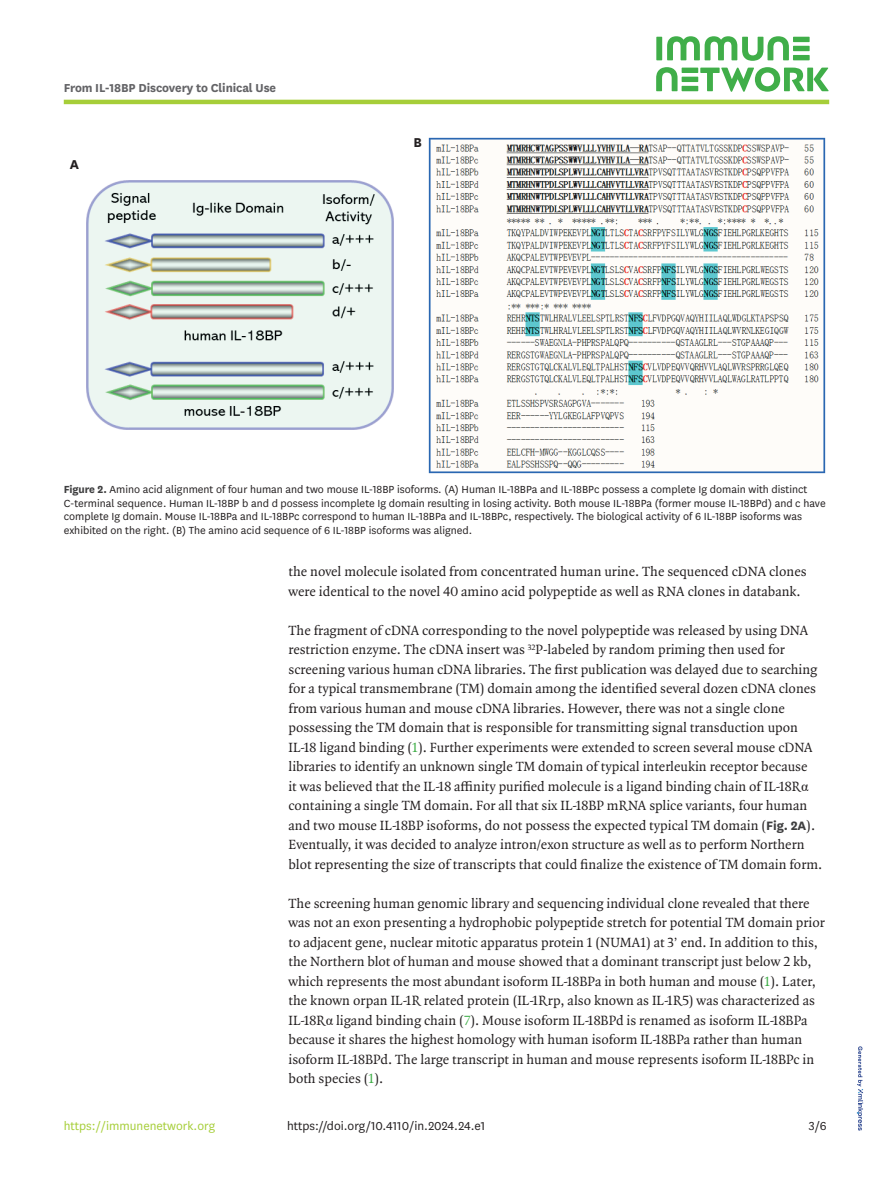
<style>
.page{position:relative;width:893px;height:1191px;background:#fff}
.page>*{position:absolute;margin:0;border:0;box-sizing:border-box;transform-origin:0 0}
.t1{font:700 15px "National";color:#231f20}
.body_p{font:14.25px/19.5px "Quadraat OT";color:#231f20}
.doi_running_footer{font:13.5px "National";color:#231f20}
.alt-title-type{font:700 13.5px "National";letter-spacing:-.01em;color:#636366}
.t2{font:13.5px "National";color:#a6ce39}
.fig_caption{font:12px/13.5px "National";color:#231f20}
.s1{font-weight:700;color:#3e3e3f}
.s2{color:#40ae49}
.s3{font-family:"Times New Roman"}
.s4{font-family:"National";font-weight:700;color:#3e3e3f}
</style>
<div class="page">
<hr style="left:64px;top:100px;width:765px;height:4px;background:#a6ce39">
<svg style="left:857px;top:1046px;width:6px;height:84px"></svg>
<svg style="left:656px;top:36px;width:173px;height:56px"></svg>
<img style="left:86px;top:180px;width:308px;height:250px">
<img style="left:428px;top:137px;width:398px;height:337px">
<p class="alt-title-type" style="left:64px;top:78px;width:214px">From IL-18BP Discovery to Clinical Use</p>
<p class="t1" style="left:70px;top:154px;width:11px">A</p>
<p class="t1" style="left:414px;top:132px;width:10px">B</p>
<p class="fig_caption" style="left:64px;top:482px;width:763px"><span class="s1">Figure 2.</span> Amino acid alignment of four human and two mouse IL-18BP isoforms. (A) Human IL-18BPa and IL-18BPc possess a complete Ig domain with distinct C-terminal sequence. Human IL-18BP b and d possess incomplete Ig domain resulting in losing activity. Both mouse IL-18BPa (former mouse IL-18BPd) and c have complete Ig domain. Mouse IL-18BPa and IL-18BPc correspond to human IL-18BPa and IL-18BPc, respectively. The biological activity of 6 IL-18BP isoforms was exhibited on the right. (B) The amino acid sequence of 6 IL-18BP isoforms was aligned.</p>
<p class="body_p" style="left:289px;top:562px;width:520px">the novel molecule isolated from concentrated human urine. The sequenced cDNA clones were identical to the novel 40 amino acid polypeptide as well as RNA clones in databank.</p>
<p class="body_p" style="left:289px;top:620px;width:535px">The fragment of cDNA corresponding to the novel polypeptide was released by using DNA restriction enzyme. The cDNA insert was <sup>32</sup>P-labeled by random priming then used for screening various human cDNA libraries. The first publication was delayed due to searching for a typical transmembrane (TM) domain among the identified several dozen cDNA clones from various human and mouse cDNA libraries. However, there was not a single clone possessing the TM domain that is responsible for transmitting signal transduction upon IL-18 ligand binding (<span class="s2">1</span>). Further experiments were extended to screen several mouse cDNA libraries to identify an unknown single TM domain of typical interleukin receptor because<br>it was believed that the IL-18 affinity purified molecule is a ligand binding chain of IL-18R<span class="s3">α </span>containing a single TM domain. For all that six IL-18BP mRNA splice variants, four human and two mouse IL-18BP isoforms, do not possess the expected typical TM domain (<span class="s4">Fig. 2A</span>).<br>Eventually, it was decided to analyze intron/exon structure as well as to perform Northern blot representing the size of transcripts that could finalize the existence of TM domain form.</p>
<p class="body_p" style="left:289px;top:893px;width:538px">The screening human genomic library and sequencing individual clone revealed that there was not an exon presenting a hydrophobic polypeptide stretch for potential TM domain prior to adjacent gene, nuclear mitotic apparatus protein 1 (NUMA1) at 3’ end. In addition to this, the Northern blot of human and mouse showed that a dominant transcript just below 2 kb, which represents the most abundant isoform IL-18BPa in both human and mouse (<span class="s2">1</span>). Later, the known orpan IL-1R related protein (IL-1Rrp, also known as IL-1R5) was characterized as IL-18R<span class="s3">α</span> ligand binding chain (<span class="s2">7</span>). Mouse isoform IL-18BPd is renamed as isoform IL-18BPa because it shares the highest homology with human isoform IL-18BPa rather than human isoform IL-18BPd. The large transcript in human and mouse represents isoform IL-18BPc in both species (<span class="s2">1</span>).</p>
<p class="t2" style="left:64px;top:1116px;width:153px">https://immunenetwork.org</p>
<p class="doi_running_footer" style="left:287px;top:1116px;width:200px">https://doi.org/10.4110/in.2024.24.e1</p>
<p class="doi_running_footer" style="left:809px;top:1116px;width:19px">3/6</p>
</div>
